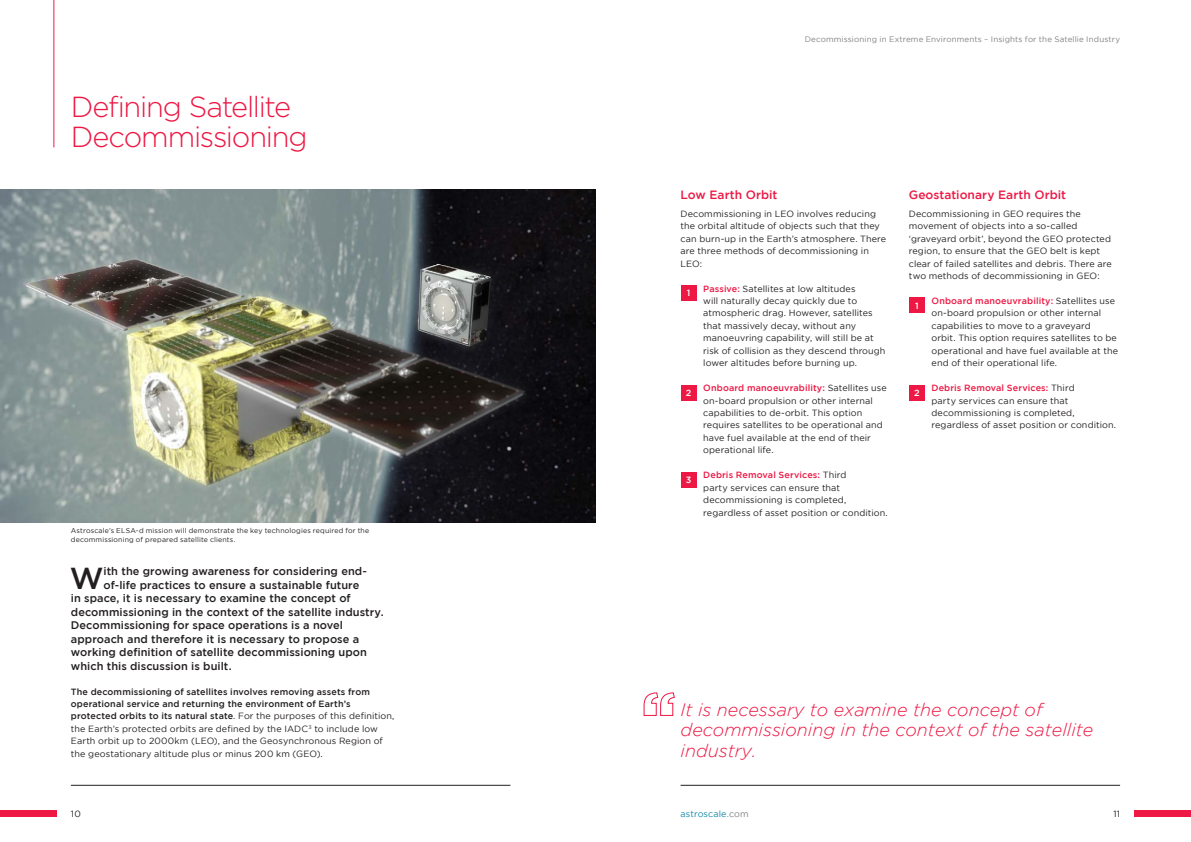
<style>
.page{position:relative;width:1191px;height:842px;background:#fff}
.page>*{position:absolute;margin:0;border:0;box-sizing:border-box;transform-origin:0 0}
.t1{font:500 30.3px "Gotham";color:#231f20}
.t2{font:300 29px/30px "Gotham";letter-spacing:-.045em;color:#ed1844}
.t3{font:italic 300 18px/20.5px "Gotham";color:#ed1844}
.t4{font:500 12px "Gotham";color:#ed1844}
.t5{font:500 11px "Gotham";letter-spacing:.005em;color:#231f20}
.t6{font:9px/12.4px "Gotham";letter-spacing:.01em;color:#231f20}
.t7{font:9px "Gotham";letter-spacing:.01em;color:#1488a8}
.t8{font:500 9px "Gotham";color:#fff}
.t9{font:8px "Gotham";letter-spacing:.015em;color:#808285}
.t10{font:7px/9px "Gotham";letter-spacing:.02em;color:#231f20}
.s1{font-weight:500}
.s2{font-weight:500;color:#ed1844}
.s3{color:#808285}
</style>
<div class="page">
<hr style="left:680px;top:785px;width:440px;height:1px;background:#231f20">
<hr style="left:71px;top:785px;width:439px;height:1px;background:#231f20">
<hr style="left:54px;top:0;width:1px;height:147px;background:#ed1844">
<img style="left:0;top:190px;width:595px;height:333px">
<div style="left:1134px;top:810px;width:57px;height:7px;background:#ed1844"></div>
<div style="left:0;top:810px;width:57px;height:7px;background:#ed1844"></div>
<div style="left:680px;top:285px;width:16px;height:16px;background:#ed1844"></div>
<div style="left:680px;top:385px;width:16px;height:16px;background:#ed1844"></div>
<div style="left:909px;top:297px;width:15px;height:16px;background:#ed1844"></div>
<div style="left:909px;top:385px;width:15px;height:16px;background:#ed1844"></div>
<div style="left:680px;top:472px;width:16px;height:16px;background:#ed1844"></div>
<svg style="left:643px;top:692px;width:32px;height:24px"></svg>
<h2 class="t2" style="left:71px;top:92px;width:238px">Defining Satellite<br>Decommissioning</h2>
<p class="t10" style="left:71px;top:526px;width:300px">Astroscale’s ELSA-d mission will demonstrate the key technologies required for the decommissioning of prepared satellite clients.</p>
<h1 class="t1" style="left:70px;top:561px;width:35px">W</h1>
<p class="t5" style="left:104px;top:565px;width:265px">ith the growing awareness for considering end-</p>
<p class="t5" style="left:104px;top:578px;width:257px">of-life practices to ensure a sustainable future</p>
<p class="t5" style="left:71px;top:592px;width:281px">in space, it is necessary to examine the concept of</p>
<p class="t5" style="left:71px;top:605px;width:314px">decommissioning in the context of the satellite industry.</p>
<p class="t5" style="left:71px;top:619px;width:274px">Decommissioning for space operations is a novel</p>
<p class="t5" style="left:71px;top:632px;width:290px">approach and therefore it is necessary to propose a</p>
<p class="t5" style="left:71px;top:646px;width:298px">working definition of satellite decommissioning upon</p>
<p class="t5" style="left:71px;top:659px;width:162px">which this discussion is built.</p>
<p class="t6" style="left:71px;top:685px;width:325px"><span class="s1">The decommissioning of satellites involves removing assets from operational service and returning the environment of Earth’s protected orbits to its natural state</span>. For the purposes of this definition, the Earth’s protected orbits are defined by the IADC<sup>3</sup> to include low Earth orbit up to 2000km (LEO), and the Geosynchronous Region of the geostationary altitude plus or minus 200 km (GEO).</p>
<p class="t6" style="left:71px;top:807px;width:11px">10</p>
<p class="t9" style="left:804px;top:35px;width:317px">Decommissioning in Extreme Environments – Insights for the Satellie Industry</p>
<h3 class="t4" style="left:680px;top:188px;width:98px">Low Earth Orbit</h3>
<p class="t6" style="left:680px;top:207px;width:207px">Decommissioning in LEO involves reducing the orbital altitude of objects such that they can burn-up in the Earth’s atmosphere. There are three methods of decommissioning in LEO:</p>
<p class="t6" style="left:703px;top:282px;width:184px"><span class="s2">Passive:</span> Satellites at low altitudes<br>will naturally decay quickly due to atmospheric drag. However, satellites that massively decay, without any manoeuvring capability, will still be at risk of collision as they descend through lower altitudes before burning up.</p>
<p class="t6" style="left:703px;top:382px;width:185px"><span class="s2">Onboard manoeuvrability:</span> Satellites use on-board propulsion or other internal capabilities to de-orbit. This option requires satellites to be operational and have fuel available at the end of their operational life.</p>
<p class="t6" style="left:703px;top:469px;width:186px"><span class="s2">Debris Removal Services:</span> Third<br>party services can ensure that decommissioning is completed, regardless of asset position or condition.</p>
<p class="t8" style="left:686px;top:288px;width:5px">1</p>
<p class="t8" style="left:685px;top:388px;width:7px">2</p>
<p class="t8" style="left:685px;top:475px;width:7px">3</p>
<h3 class="t4" style="left:909px;top:188px;width:159px">Geostationary Earth Orbit</h3>
<p class="t6" style="left:909px;top:207px;width:204px">Decommissioning in GEO requires the movement of objects into a so-called ‘graveyard orbit’, beyond the GEO protected region, to ensure that the GEO belt is kept clear of failed satellites and debris. There are two methods of decommissioning in GEO:</p>
<p class="t6" style="left:931px;top:294px;width:188px"><span class="s2">Onboard manoeuvrability:</span> Satellites use on-board propulsion or other internal capabilities to move to a graveyard<br>orbit. This option requires satellites to be operational and have fuel available at the end of their operational life.</p>
<p class="t6" style="left:931px;top:382px;width:186px"><span class="s2">Debris Removal Services:</span> Third<br>party services can ensure that decommissioning is completed, regardless of asset position or condition.</p>
<p class="t8" style="left:915px;top:300px;width:5px">1</p>
<p class="t8" style="left:914px;top:388px;width:7px">2</p>
<h3 class="t3" style="left:680px;top:699px;width:414px">It is necessary to examine the concept of decommissioning in the context of the satellite industry.</h3>
<p class="t7" style="left:680px;top:809px;width:70px">astroscale<span class="s3">.com</span></p>
<p class="t6" style="left:1113px;top:807px;width:8px">11</p>
</div>
